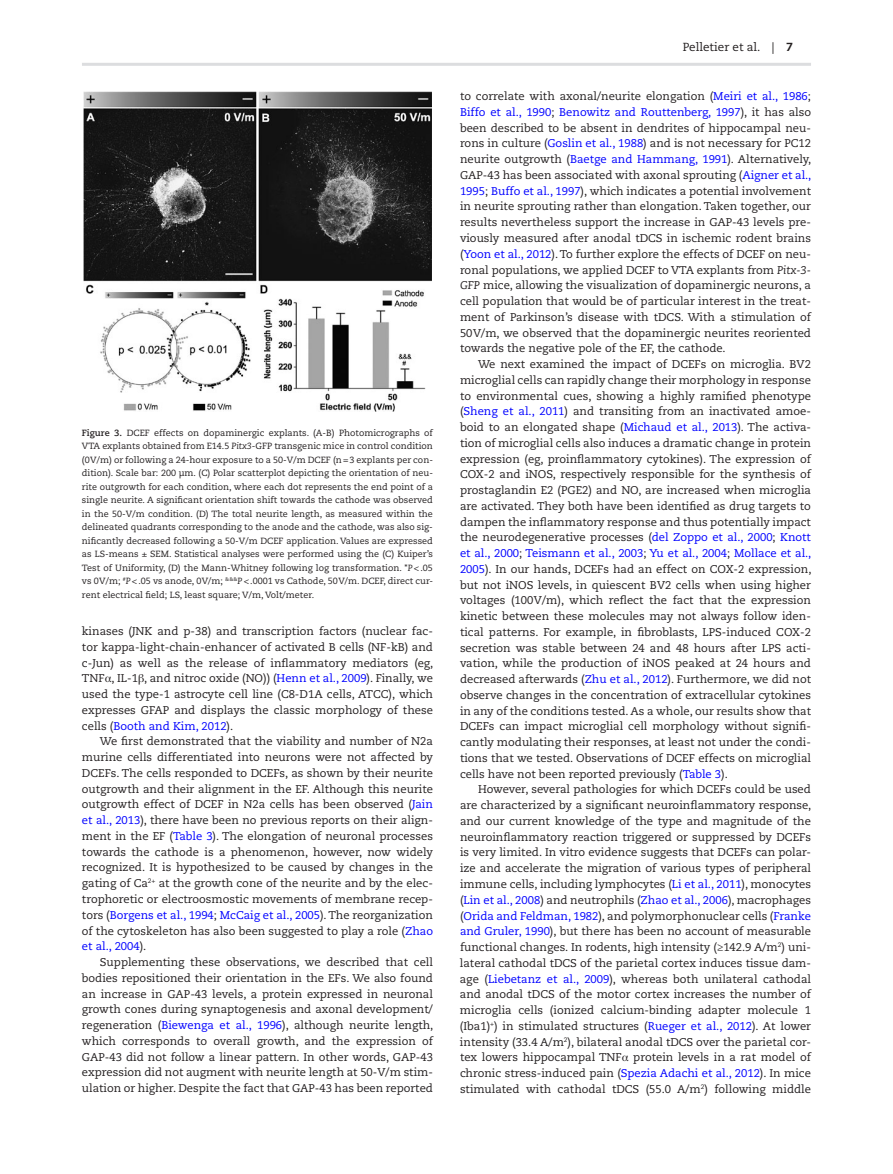
<style>
.page{position:relative;width:893px;height:1174px;background:#fff}
.page>*{position:absolute;margin:0;border:0;box-sizing:border-box;transform-origin:0 0}
.t1{font:11.7px "Caecilia LT Std";color:#231f20}
.t2{font:11.25px/15.8px "Caecilia LT Std";color:#231f20;text-align:justify}
.t3{font:9px/13.5px "Caecilia LT Std";color:#231f20;text-align:justify}
.s1{font-weight:700}
.s2{font-style:italic}
.s3{font-family:"Gandhari Unicode"}
.s4{color:#00f}
.s5{font-weight:800}
</style>
<div class="page">
<hr style="left:82px;top:63px;width:729px;height:3px;background:#dcdddf">
<img style="left:84px;top:92px;width:347px;height:320px">
<p class="t3" style="left:82px;top:426px;width:353px"><span class="s1">Figure 3.</span> DCEF effects on dopaminergic explants. (A-B) Photomicrographs of VTA explants obtained from E14.5 <span class="s2">Pitx3</span>-GFP transgenic mice in control condition (0V/m) or following a 24-hour exposure to a 50-V/m DCEF (n=3 explants per con&shy;dition). Scale bar: 200 µm. (C) Polar scatterplot depicting the orientation of neu&shy;rite outgrowth for each condition, where each dot represents the end point of a single neurite. A significant orientation shift towards the cathode was observed in the 50-V/m condition. (D) The total neurite length, as measured within the delineated quadrants corresponding to the anode and the cathode, was also sig&shy;nificantly decreased following a 50-V/m DCEF application. Values are expressed as LS-means ± SEM. Statistical analyses were performed using the (C) Kuiper’s Test of Uniformity, (D) the Mann-Whitney following log transformation. *<span class="s2">P</span>&lt;.05 vs 0V/m; <sup>#</sup><span class="s2">P</span>&lt;.05 vs anode, 0V/m; <sup>&amp;&amp;&amp;</sup><span class="s2">P</span>&lt;.0001 vs Cathode, 50V/m. DCEF, direct cur&shy;rent electrical field; LS, least square; V/m, Volt/meter.</p>
<p class="t2" style="left:82px;top:623px;width:353px">kinases (JNK and p-38) and transcription factors (nuclear fac&shy;tor kappa-light-chain-enhancer of activated B cells (NF-kB) and c-Jun) as well as the release of inflammatory mediators (eg, TNF<span class="s3">α</span>, IL-1<span class="s3">β</span>, and nitroc oxide (NO)) (<span class="s4">Henn et al., 2009</span>). Finally, we used the type-1 astrocyte cell line (C8-D1A cells, ATCC), which expresses GFAP and displays the classic morphology of these cells (<span class="s4">Booth and Kim, 2012</span>).</p>
<p class="t2" style="left:82px;top:734px;width:353px;text-indent:18px">We first demonstrated that the viability and number of N2a murine cells differentiated into neurons were not affected by DCEFs. The cells responded to DCEFs, as shown by their neurite outgrowth and their alignment in the EF. Although this neurite outgrowth effect of DCEF in N2a cells has been observed (<span class="s4">Jain et al., 2013</span>), there have been no previous reports on their align&shy;ment in the EF (<span class="s4">Table 3</span>). The elongation of neuronal processes towards the cathode is a phenomenon, however, now widely recognized. It is hypothesized to be caused by changes in the gating of Ca<sup>2+</sup> at the growth cone of the neurite and by the elec&shy;trophoretic or electroosmostic movements of membrane recep&shy;tors (<span class="s4">Borgens et al., 1994</span>; <span class="s4">McCaig et al., 2005</span>). The reorganization of the cytoskeleton has also been suggested to play a role (<span class="s4">Zhao et al., 2004</span>).</p>
<p class="t2" style="left:82px;top:954px;width:353px;text-indent:18px">Supplementing these observations, we described that cell bodies repositioned their orientation in the EFs. We also found an increase in GAP-43 levels, a protein expressed in neuronal growth cones during synaptogenesis and axonal development/ regeneration (<span class="s4">Biewenga et al., 1996</span>), although neurite length, which corresponds to overall growth, and the expression of GAP-43 did not follow a linear pattern. In other words, GAP-43 expression did not augment with neurite length at 50-V/m stim&shy;ulation or higher. Despite the fact that GAP-43 has been reported</p>
<p class="t1" style="left:683px;top:40px;width:112px">Pelletier et al. | <span class="s5">7</span></p>
<p class="t2" style="left:460px;top:89px;width:353px">to correlate with axonal/neurite elongation (<span class="s4">Meiri et al., 1986</span>; <span class="s4">Biffo et al., 1990</span>; <span class="s4">Benowitz and Routtenberg, 1997</span>), it has also been described to be absent in dendrites of hippocampal neu&shy;rons in culture (<span class="s4">Goslin et al., 1988</span>) and is not necessary for PC12 neurite outgrowth (<span class="s4">Baetge and Hammang, 1991</span>). Alternatively, GAP-43 has been associated with axonal sprouting (<span class="s4">Aigner et al., 1995</span>; <span class="s4">Buffo et al., 1997</span>), which indicates a potential involvement in neurite sprouting rather than elongation. Taken together, our results nevertheless support the increase in GAP-43 levels pre&shy;viously measured after anodal tDCS in ischemic rodent brains (<span class="s4">Yoon et al., 2012</span>). To further explore the effects of DCEF on neu&shy;ronal populations, we applied DCEF to VTA explants from <span class="s2">Pitx-3- GFP</span> mice, allowing the visualization of dopaminergic neurons, a cell population that would be of particular interest in the treat&shy;ment of Parkinson’s disease with tDCS. With a stimulation of 50V/m, we observed that the dopaminergic neurites reoriented towards the negative pole of the EF, the cathode.</p>
<p class="t2" style="left:460px;top:356px;width:353px;text-indent:18px">We next examined the impact of DCEFs on microglia. BV2 microglial cells can rapidly change their morphology in response to environmental cues, showing a highly ramified phenotype (<span class="s4">Sheng et al., 2011</span>) and transiting from an inactivated amoe&shy;boid to an elongated shape (<span class="s4">Michaud et al., 2013</span>). The activa&shy;tion of microglial cells also induces a dramatic change in protein expression (eg, proinflammatory cytokines). The expression of COX-2 and iNOS, respectively responsible for the synthesis of prostaglandin E2 (PGE2) and NO, are increased when microglia are activated. They both have been identified as drug targets to dampen the inflammatory response and thus potentially impact the neurodegenerative processes (<span class="s4">del Zoppo et al., 2000</span>; <span class="s4">Knott et al., 2000</span>; <span class="s4">Teismann et al., 2003</span>; <span class="s4">Yu et al., 2004</span>; <span class="s4">Mollace et al., 2005</span>). In our hands, DCEFs had an effect on COX-2 expression, but not iNOS levels, in quiescent BV2 cells when using higher voltages (100V/m), which reflect the fact that the expression kinetic between these molecules may not always follow iden&shy;tical patterns. For example, in fibroblasts, LPS-induced COX-2 secretion was stable between 24 and 48 hours after LPS acti&shy;vation, while the production of iNOS peaked at 24 hours and decreased afterwards (<span class="s4">Zhu et al., 2012</span>). Furthermore, we did not observe changes in the concentration of extracellular cytokines in any of the conditions tested. As a whole, our results show that DCEFs can impact microglial cell morphology without signifi&shy;cantly modulating their responses, at least not under the condi&shy;tions that we tested. Observations of DCEF effects on microglial cells have not been reported previously (<span class="s4">Table 3</span>).</p>
<p class="t2" style="left:460px;top:782px;width:353px;text-indent:18px">However, several pathologies for which DCEFs could be used are characterized by a significant neuroinflammatory response, and our current knowledge of the type and magnitude of the neuroinflammatory reaction triggered or suppressed by DCEFs is very limited. In vitro evidence suggests that DCEFs can polar&shy;ize and accelerate the migration of various types of peripheral immune cells, including lymphocytes (<span class="s4">Li et al., 2011</span>), monocytes (<span class="s4">Lin et al., 2008</span>) and neutrophils (<span class="s4">Zhao et al., 2006</span>), macrophages (<span class="s4">Orida and Feldman, 1982</span>), and polymorphonuclear cells (<span class="s4">Franke and Gruler, 1990</span>), but there has been no account of measurable functional changes. In rodents, high intensity (≥142.9 A/m<sup>2</sup>) uni&shy;lateral cathodal tDCS of the parietal cortex induces tissue dam&shy;age (<span class="s4">Liebetanz et al., 2009</span>), whereas both unilateral cathodal and anodal tDCS of the motor cortex increases the number of microglia cells (ionized calcium-binding adapter molecule 1 (Iba1)<sup>+</sup>) in stimulated structures (<span class="s4">Rueger et al., 2012</span>). At lower intensity (33.4 A/m<sup>2</sup>), bilateral anodal tDCS over the parietal cor&shy;tex lowers hippocampal TNF<span class="s3">α</span> protein levels in a rat model of chronic stress-induced pain (<span class="s4">Spezia Adachi et al., 2012</span>). In mice stimulated with cathodal tDCS (55.0 A/m<sup>2</sup>) following middle</p>
</div>
